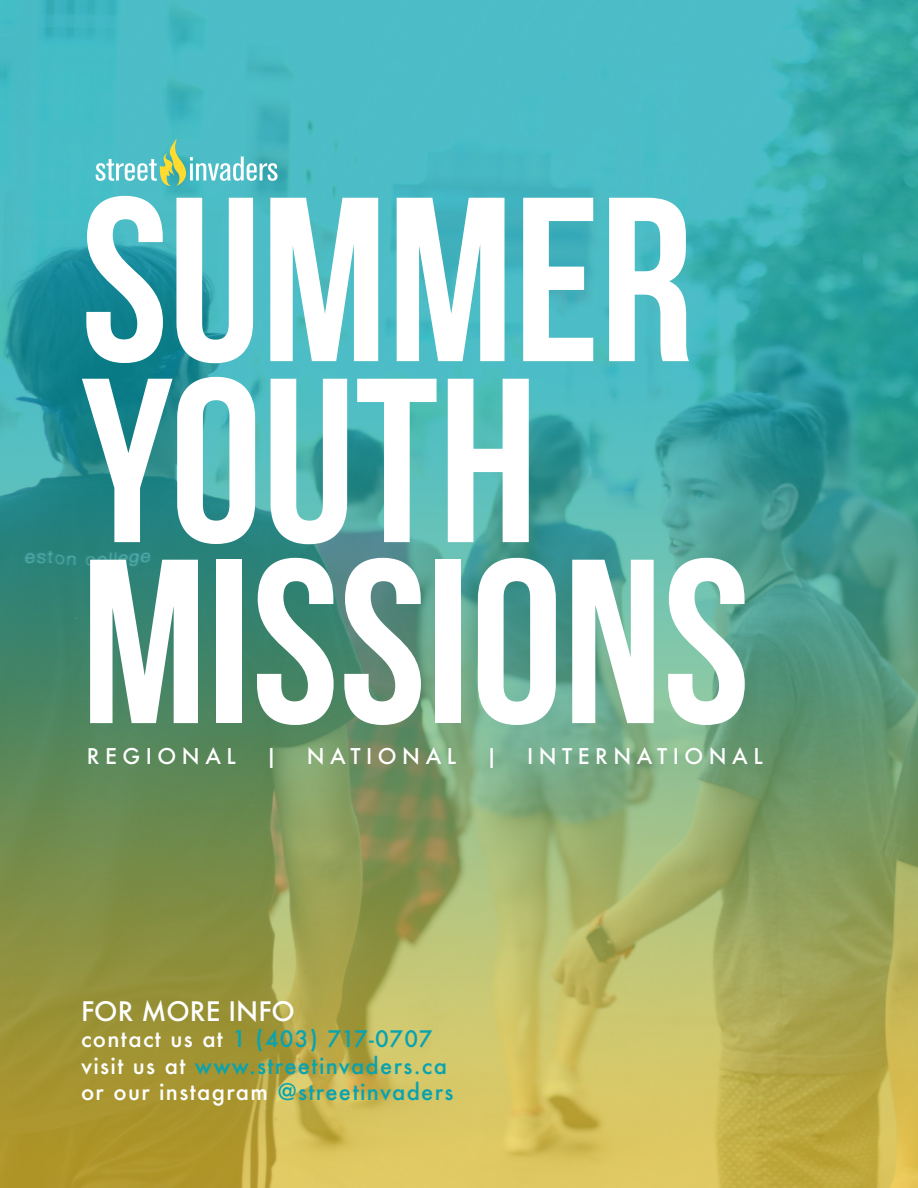
<style>
.page{position:relative;width:918px;height:1188px;background:#fff}
.page>*{position:absolute;margin:0;border:0;box-sizing:border-box;transform-origin:0 0}
.quotes{font:700 233.4px/181.1px "Bebas Neue";color:#fff}
.bylines{font:500 26.1px "Futura";color:#fff}
.bylines-2{font:500 22.05px/26.5px "Futura";letter-spacing:.06em;color:#08a3b0}
.bylines-3{font:500 21.15px "Futura";letter-spacing:.26em;color:#fff}
.s1{color:#fff}
</style>
<div class="page">
<img style="left:0;top:0;width:918px;height:1188px">
<svg style="left:96px;top:138px;width:182px;height:48px;background:#6dc5c3"></svg>
<p class="quotes" style="left:81px;top:187px;width:671px">SUMMER<br>YOUTH<br>MISSIONS</p>
<p class="bylines-3" style="left:87px;top:741px;width:150px">REGIONAL</p>
<p class="bylines-3" style="left:265px;top:741px;width:13px">|</p>
<p class="bylines-3" style="left:307px;top:741px;width:151px">NATIONAL</p>
<p class="bylines-3" style="left:486px;top:741px;width:13px">|</p>
<p class="bylines-3" style="left:527px;top:741px;width:237px">INTERNATIONAL</p>
<p class="bylines" style="left:81px;top:993px;width:216px">FOR MORE INFO</p>
<p class="bylines-2" style="left:81px;top:1025px;width:374px"><span class="s1">contact us at</span> 1 (403) 717-0707 <span class="s1">visit us at</span> www.streetinvaders.ca <span class="s1">or our instagram</span> @streetinvaders</p>
</div>
